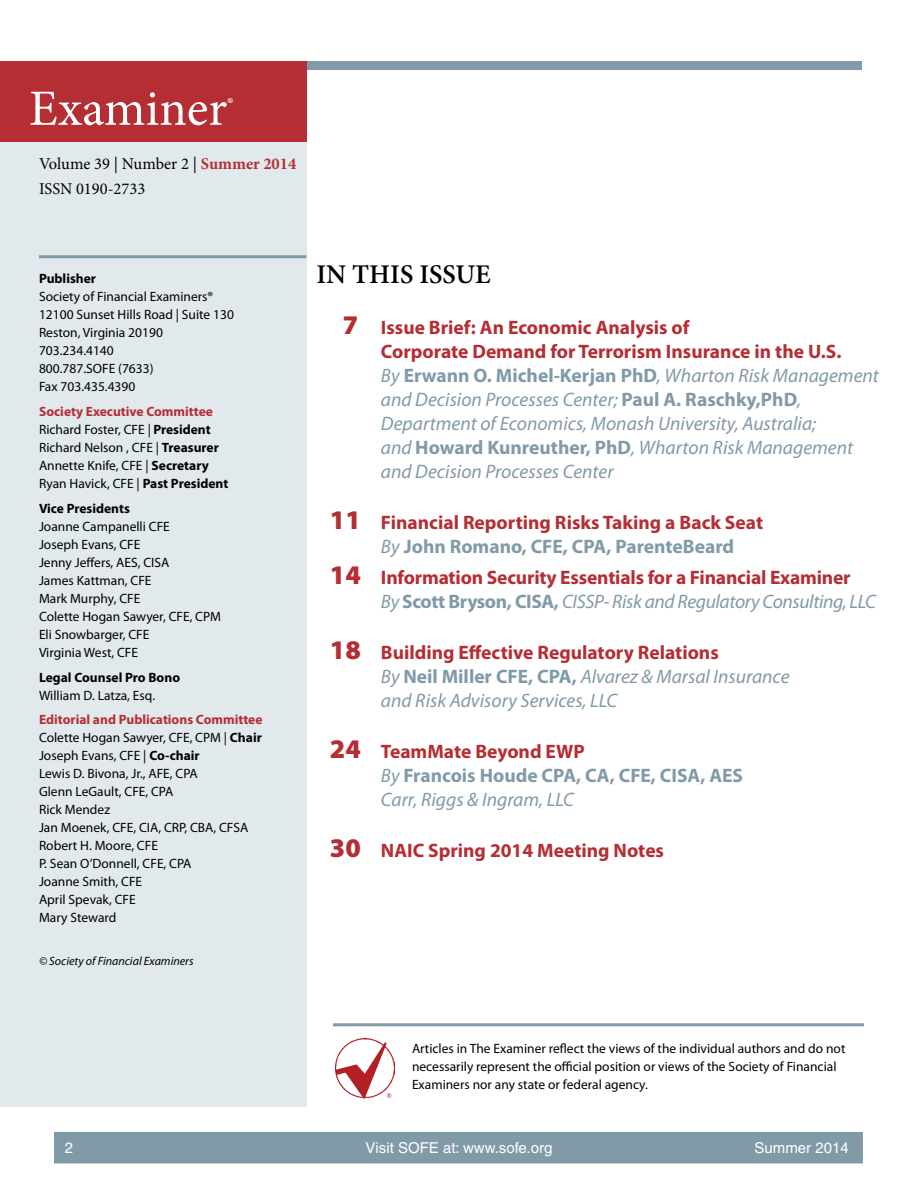
<style>
.page{position:relative;width:918px;height:1188px;background:#fff}
.page>*{position:absolute;margin:0;border:0;box-sizing:border-box;transform-origin:0 0}
.t1{font:50.85px "Minion Pro";color:#fff}
.t2{font:600 27px "Minion Pro";color:#000}
.t3{font:19.8px "Minion Pro";color:#fff}
.t4{font:italic 19.5px/24px "Myriad Pro";color:#819aa8}
.t5{font:700 19.5px/24px "Myriad Pro";color:#b42e34}
.t6{font:700 19.5px/24px "Myriad Pro";color:#819aa8}
.t7{font:16.5px/25.5px "Minion Pro";color:#000}
.t8{font:15px "Helvetica";color:#fff}
.t9{font:13.5px/18px "Myriad Pro";color:#000}
.t10{font:700 13.5px "Myriad Pro";color:#000}
.t11{font:italic 12px "Myriad Pro";color:#000}
.s1{font-weight:700;color:#b42e34}
.s2{font-weight:700}
.s3{font-weight:900;font-style:normal;font-size:27px;color:#b42e34}
.s4{font-weight:700;font-style:normal;color:#b42e34}
.s5{font-weight:700;font-style:normal}
.s6{font-weight:900;font-size:27px}
.s7{font-weight:400;font-style:italic;color:#819aa8}
.s8{color:#819aa8}
.s9{font-weight:900;font-size:27px;color:#b42e34}
.s10{color:#b42e34}
.s11{font-weight:400;font-style:italic}
</style>
<div class="page">
<div style="left:54px;top:1132px;width:809px;height:31px;background:#819aa8"></div>
<div style="left:134px;top:61px;width:728px;height:9px;background:#819aa8"></div>
<div style="left:0;top:141px;width:306px;height:966px;background:#e1e9ed"></div>
<div style="left:0;top:61px;width:306px;height:81px;background:#b42e34"></div>
<hr style="left:39px;top:255px;width:267px;height:3px;background:#819aa8">
<img style="left:335px;top:1038px;width:60px;height:61px">
<svg style="left:387px;top:1093px;width:4px;height:5px"></svg>
<hr style="left:333px;top:1023px;width:531px;height:3px;background:#819aa8">
<h1 class="t1" style="left:29px;top:74px;width:200px">Examiner</h1>
<h3 class="t3" style="left:227px;top:91px;width:8px">®</h3>
<p class="t7" style="left:39px;top:151px;width:259px">Volume 39 | Number 2 | <span class="s1">Summer 2014<br></span>ISSN 0190-2733</p>
<p class="t10" style="left:39px;top:270px;width:59px">Publisher</p>
<p class="t9" style="left:39px;top:288px;width:197px">Society of Financial Examiners®<br>12100 Sunset Hills Road | Suite 130<br>Reston, Virginia 20190<br>703.234.4140<br>800.787.SOFE (7633)<br>Fax 703.435.4390</p>
<p class="t9" style="left:39px;top:402px;width:191px"><span class="s1">Society Executive Committee<br></span>Richard Foster, CFE | <span class="s2">President<br></span>Richard Nelson , CFE | <span class="s2">Treasurer<br></span>Annette Knife, CFE | <span class="s2">Secretary<br></span>Ryan Havick, CFE | <span class="s2">Past President</span></p>
<p class="t10" style="left:39px;top:499px;width:92px">Vice Presidents</p>
<p class="t9" style="left:39px;top:517px;width:184px">Joanne Campanelli CFE<br>Joseph Evans, CFE<br>Jenny Jeffers, AES, CISA<br>James Kattman, CFE<br>Mark Murphy, CFE<br>Colette Hogan Sawyer, CFE, CPM<br>Eli Snowbarger, CFE<br>Virginia West, CFE</p>
<p class="t10" style="left:39px;top:668px;width:143px">Legal Counsel Pro Bono</p>
<p class="t9" style="left:39px;top:686px;width:118px">William D. Latza, Esq.</p>
<p class="t9" style="left:39px;top:711px;width:225px"><span class="s1">Editorial and Publications Committee<br></span>Colette Hogan Sawyer, CFE, CPM | <span class="s2">Chair<br></span>Joseph Evans, CFE | <span class="s2">Co-chair<br></span>Lewis D. Bivona, Jr., AFE, CPA<br>Glenn LeGault, CFE, CPA<br>Rick Mendez<br>Jan Moenek, CFE, CIA, CRP, CBA, CFSA<br>Robert H. Moore, CFE<br>P. Sean O’Donnell, CFE, CPA<br>Joanne Smith, CFE<br>April Spevak, CFE<br>Mary Steward</p>
<p class="t11" style="left:39px;top:954px;width:156px">© Society of Financial Examiners</p>
<h2 class="t2" style="left:316px;top:256px;width:176px">IN THIS ISSUE</h2>
<p class="t4" style="left:381px;top:315px;width:500px;text-indent:-38px"><span class="s3">7</span> <span class="s4">Issue Brief: An Economic Analysis of<br>Corporate Demand for Terrorism Insurance in the U.S.<br></span>By <span class="s5">Erwann O. Michel‐Kerjan PhD</span>, Wharton Risk Management and Decision Processes Center; <span class="s5">Paul A. Raschky,PhD</span>, Department of Economics, Monash University, Australia;<br>and <span class="s5">Howard Kunreuther, PhD</span>, Wharton Risk Management and Decision Processes Center</p>
<h3 class="t5" style="left:381px;top:510px;width:384px;text-indent:-51px"><span class="s6">11</span> Financial Reporting Risks Taking a Back Seat<br><span class="s7">By</span> <span class="s8">John Romano, CFE, CPA, ParenteBeard</span></h3>
<h3 class="t5" style="left:381px;top:565px;width:497px;text-indent:-51px"><span class="s6">14</span> Information Security Essentials for a Financial Examiner<br><span class="s7">By</span> <span class="s8">Scott Bryson, CISA,</span> <span class="s7">CISSP- Risk and Regulatory Consulting, LLC</span></h3>
<h3 class="t4" style="left:381px;top:640px;width:410px;text-indent:-51px"><span class="s3">18</span> <span class="s4">Building Effective Regulatory Relations<br></span>By <span class="s5">Neil Miller CFE, CPA,</span> Alvarez &amp; Marsal Insurance and Risk Advisory Services, LLC</h3>
<h3 class="t6" style="left:381px;top:739px;width:364px;text-indent:-51px"><span class="s9">24</span> <span class="s10">TeamMate Beyond EWP<br></span><span class="s11">By</span> Francois Houde CPA, CA, CFE, CISA, AES<br><span class="s11">Carr, Riggs &amp; Ingram, LLC</span></h3>
<h3 class="t5" style="left:330px;top:838px;width:336px"><span class="s6">30</span> NAIC Spring 2014 Meeting Notes</h3>
<p class="t9" style="left:412px;top:1039px;width:435px">Articles in The Examiner reflect the views of the individual authors and do not necessarily represent the official position or views of the Society of Financial<br>Examiners nor any state or federal agency.</p>
<p class="t8" style="left:65px;top:1139px;width:10px">2</p>
<p class="t8" style="left:366px;top:1139px;width:188px">Visit SOFE at: www.sofe.org</p>
<p class="t8" style="left:755px;top:1139px;width:96px">Summer 2014</p>
</div>
